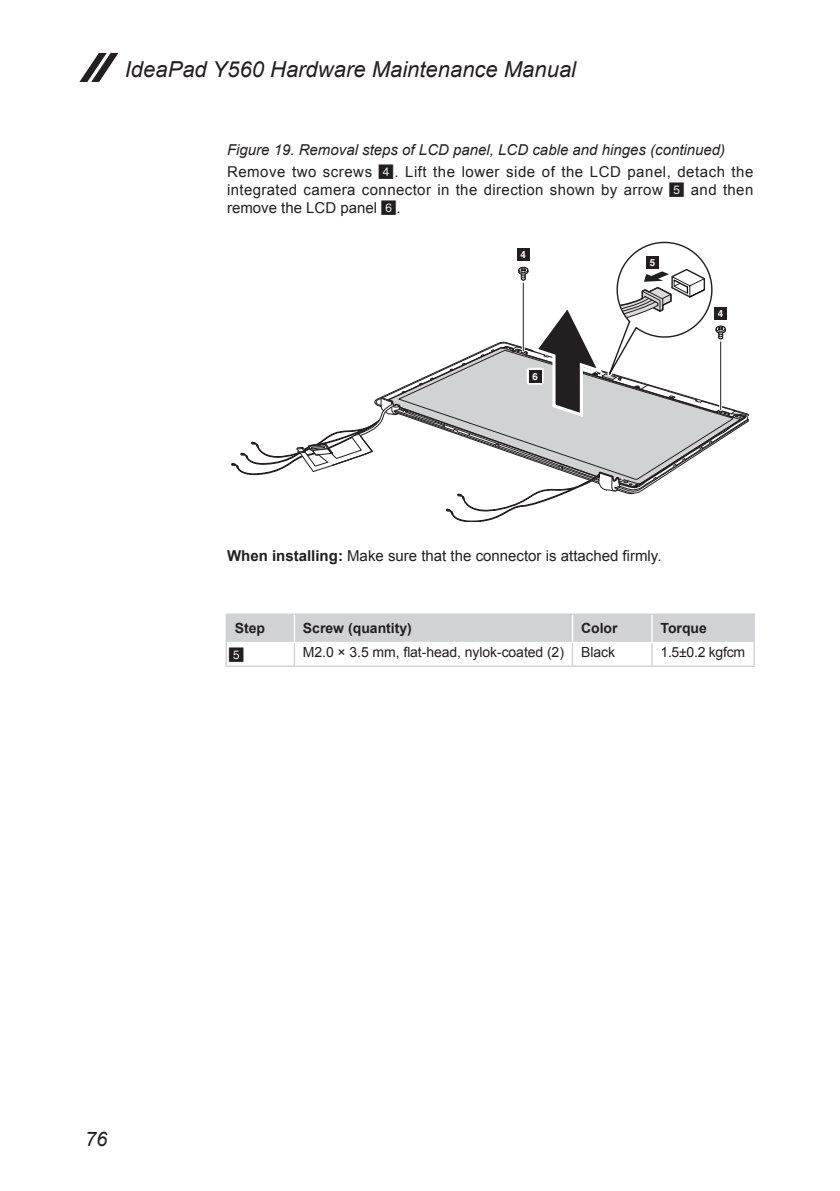
<style>
.page{position:relative;width:840px;height:1191px;background:#fff}
.page>*{position:absolute;margin:0;border:0;box-sizing:border-box;transform-origin:0 0}
.t1{font:italic 22px "Arial";color:#231f20}
.t2{font:italic 20px "Arial";color:#231f20}
.number{font:18px "SP Sq Nega";color:#231f20}
.ind_body{font:15px/18px "Arial";color:#231f20;text-align:justify}
.ind_body-2{font:italic 15px "Arial";color:#231f20}
.ind_table_body{font:14px "Arial";letter-spacing:-.005em;color:#231f20}
.table_title{font:700 14px "Arial";color:#231f20}
.t3{font:700 9.8px "Helvetica";color:#fff}
.s1{font-family:"SP Sq Nega";font-size:18px}
.s2{font-weight:700}
</style>
<div class="page">
<svg style="left:79px;top:53px;width:39px;height:29px"></svg>
<svg style="left:231px;top:241px;width:517px;height:280px"></svg>
<hr style="left:225px;top:613px;width:69px;height:2px;background:#d1d2d4">
<hr style="left:225px;top:615px;width:2px;height:27px;background:#d1d2d4">
<hr style="left:294px;top:613px;width:278px;height:2px;background:#d1d2d4">
<hr style="left:572px;top:613px;width:79px;height:2px;background:#d1d2d4">
<hr style="left:651px;top:613px;width:103px;height:2px;background:#d1d2d4">
<hr style="left:225px;top:642px;width:2px;height:23px;background:#d1d2d4">
<svg style="left:227px;top:615px;width:527px;height:50px"></svg>
<hr style="left:225px;top:665px;width:69px;height:2px;background:#d1d2d4">
<hr style="left:294px;top:665px;width:278px;height:2px;background:#d1d2d4">
<hr style="left:572px;top:665px;width:79px;height:2px;background:#d1d2d4">
<hr style="left:651px;top:665px;width:103px;height:2px;background:#d1d2d4">
<h1 class="t1" style="left:125px;top:55px;width:452px">IdeaPad Y560 Hardware Maintenance Manual</h1>
<p class="ind_body-2" style="left:227px;top:140px;width:499px">Figure 19. Removal steps of LCD panel, LCD cable and hinges (continued)</p>
<p class="ind_body" style="left:227px;top:163px;width:527px">Remove two screws <span class="s1">4</span>. Lift the lower side of the LCD panel, detach the integrated camera connector in the direction shown by arrow <span class="s1">5</span> and then remove the LCD panel <span class="s1">6</span>.</p>
<p class="t3" style="left:520px;top:249px;width:7px">4</p>
<p class="t3" style="left:532px;top:370px;width:7px">6</p>
<p class="t3" style="left:649px;top:257px;width:7px">5</p>
<p class="t3" style="left:717px;top:307px;width:7px">4</p>
<p class="ind_body" style="left:227px;top:547px;width:436px"><span class="s2">When installing:</span> Make sure that the connector is attached firmly.</p>
<p class="table_title" style="left:235px;top:619px;width:32px">Step</p>
<p class="table_title" style="left:303px;top:619px;width:110px">Screw (quantity)</p>
<p class="table_title" style="left:580px;top:619px;width:38px">Color</p>
<p class="table_title" style="left:660px;top:619px;width:48px">Torque</p>
<p class="number" style="left:229px;top:644px;width:17px">5</p>
<p class="ind_table_body" style="left:303px;top:643px;width:262px">M2.0 × 3.5 mm, flat-head, nylok-coated (2)</p>
<p class="ind_table_body" style="left:580px;top:643px;width:36px">Black</p>
<p class="ind_table_body" style="left:660px;top:643px;width:86px">1.5±0.2 kgfcm</p>
<h2 class="t2" style="left:85px;top:1125px;width:24px">76</h2>
</div>
